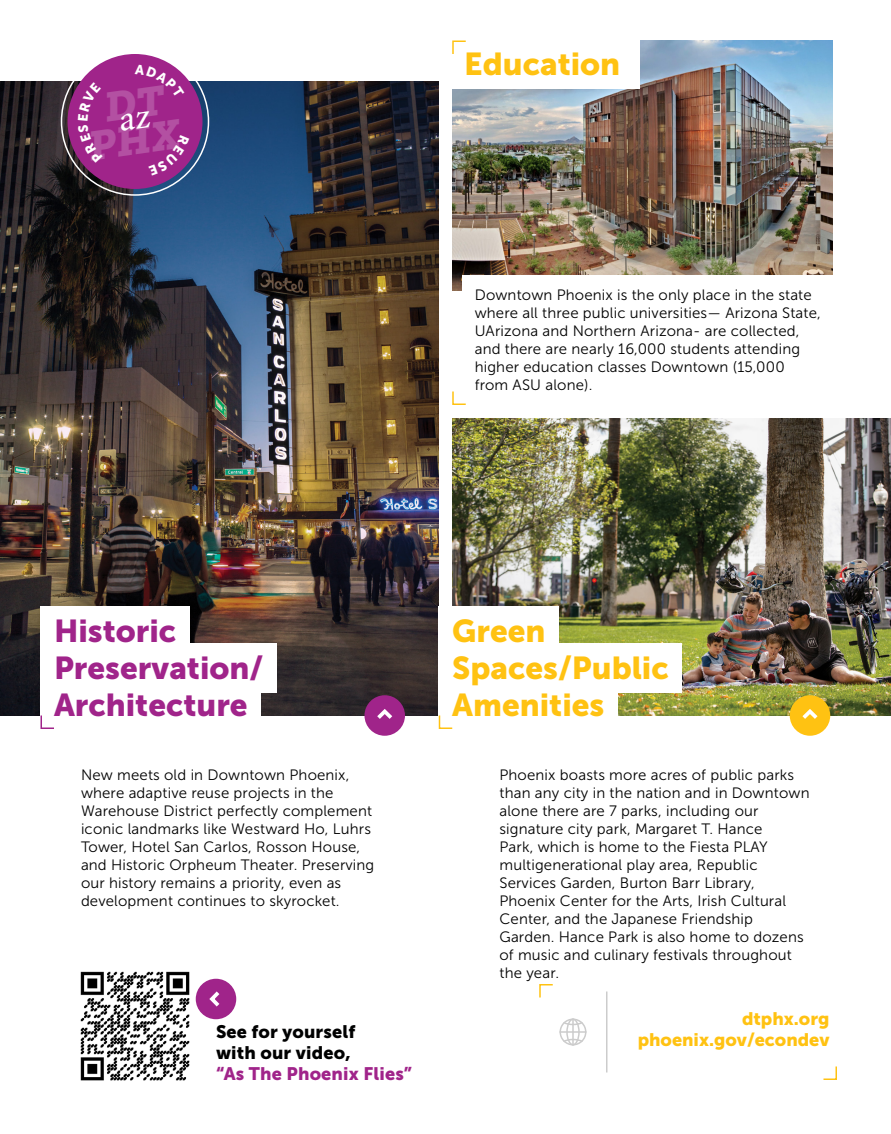
<style>
.page{position:relative;width:891px;height:1134px;background:#fff}
.page>*{position:absolute;margin:0;border:0;box-sizing:border-box;transform-origin:0 0}
.t1{font:31.5px "Museo Sans 900";color:#ffc212}
.t2{font:31.5px "Museo Sans 900";color:#a0248a}
.t3{font:18px "Museo Sans 900";color:#ffc212}
.t4{font:18px/21px "Museo Sans 900";letter-spacing:.01em;color:#000101}
.t5{font:18px "Museo Sans 900";letter-spacing:.01em;color:#a0248a}
.t6{font:15px/18px "Museo Sans 300";letter-spacing:.01em;color:#000101}
</style>
<div class="page">
<img style="left:0;top:81px;width:439px;height:634px">
<div style="left:40px;top:606px;width:150px;height:50px;background:#fff"></div>
<div style="left:40px;top:679px;width:221px;height:50px;background:#fff"></div>
<div style="left:40px;top:643px;width:237px;height:49px;background:#fff"></div>
<img style="left:452px;top:40px;width:380px;height:251px">
<svg style="left:452px;top:391px;width:14px;height:14px"></svg>
<img style="left:452px;top:418px;width:439px;height:297px">
<div style="left:790px;top:695px;width:40px;height:41px;background:#ffc212;border-radius:50%"></div>
<svg style="left:802px;top:709px;width:16px;height:10px"></svg>
<div style="left:364px;top:695px;width:41px;height:41px;background:#a0248a;border-radius:50%"></div>
<svg style="left:377px;top:709px;width:16px;height:10px"></svg>
<div style="left:439px;top:680px;width:179px;height:49px;background:#fff"></div>
<div style="left:451px;top:39px;width:189px;height:50px;background:#fff"></div>
<div style="left:439px;top:606px;width:120px;height:50px;background:#fff"></div>
<div style="left:439px;top:643px;width:243px;height:49px;background:#fff"></div>
<svg style="left:438px;top:714px;width:15px;height:15px"></svg>
<svg style="left:539px;top:984px;width:14px;height:14px"></svg>
<svg style="left:823px;top:1066px;width:14px;height:14px"></svg>
<svg style="left:40px;top:715px;width:14px;height:14px"></svg>
<div style="left:68px;top:54px;width:134px;height:135px;background:#a0248a;border-radius:50%"></div>
<hr style="left:606px;top:992px;width:2px;height:80px;background:#ccc">
<hr style="left:560px;top:1031px;width:26px;height:2px;background:#ccc">
<hr style="left:572px;top:1018px;width:2px;height:28px;background:#ccc">
<svg style="left:561px;top:1021px;width:23px;height:4px"></svg>
<svg style="left:562px;top:1039px;width:22px;height:4px"></svg>
<div style="left:560px;top:1018px;width:26px;height:28px;border:2px solid #ccc;border-radius:50%"></div>
<div style="left:566px;top:1018px;width:14px;height:28px;border:2px solid #ccc;border-radius:50%"></div>
<div style="left:463px;top:275px;width:378px;height:87px;background:#fff"></div>
<svg style="left:452px;top:40px;width:14px;height:14px"></svg>
<img style="left:80px;top:971px;width:118px;height:110px">
<div style="left:196px;top:979px;width:40px;height:40px;background:#a0248a;border-radius:50%"></div>
<svg style="left:209px;top:991px;width:11px;height:16px"></svg>
<svg style="left:78px;top:64px;width:111px;height:112px"></svg>
<p class="t1" style="left:464px;top:46px;width:158px">Education</p>
<p class="t6" style="left:475px;top:286px;width:348px">Downtown Phoenix is the only place in the state where all three public universities— Arizona State, UArizona and Northern Arizona- are collected, and there are nearly 16,000 students attending higher education classes Downtown (15,000 from ASU alone).</p>
<p class="t2" style="left:54px;top:613px;width:124px">Historic</p>
<p class="t2" style="left:54px;top:650px;width:211px">Preservation/</p>
<p class="t2" style="left:54px;top:687px;width:195px">Architecture</p>
<p class="t6" style="left:81px;top:766px;width:295px">New meets old in Downtown Phoenix, where adaptive reuse projects in the Warehouse District perfectly complement iconic landmarks like Westward Ho, Luhrs Tower, Hotel San Carlos, Rosson House, and Historic Orpheum Theater. Preserving our history remains a priority, even as development continues to skyrocket.</p>
<p class="t4" style="left:216px;top:1021px;width:141px">See for yourself with our video,</p>
<p class="t5" style="left:216px;top:1063px;width:198px">“As The Phoenix Flies”</p>
<p class="t1" style="left:452px;top:613px;width:95px">Green</p>
<p class="t1" style="left:452px;top:650px;width:218px">Spaces/Public</p>
<p class="t1" style="left:452px;top:687px;width:154px">Amenities</p>
<p class="t6" style="left:500px;top:766px;width:312px">Phoenix boasts more acres of public parks than any city in the nation and in Downtown alone there are 7 parks, including our signature city park, Margaret T. Hance<br>Park, which is home to the Fiesta PLAY multigenerational play area, Republic Services Garden, Burton Barr Library, Phoenix Center for the Arts, Irish Cultural Center, and the Japanese Friendship Garden. Hance Park is also home to dozens of music and culinary festivals throughout the year.</p>
<p class="t3" style="left:742px;top:1008px;width:89px">dtphx.org</p>
<p class="t3" style="left:638px;top:1029px;width:193px">phoenix.gov/econdev</p>
</div>
